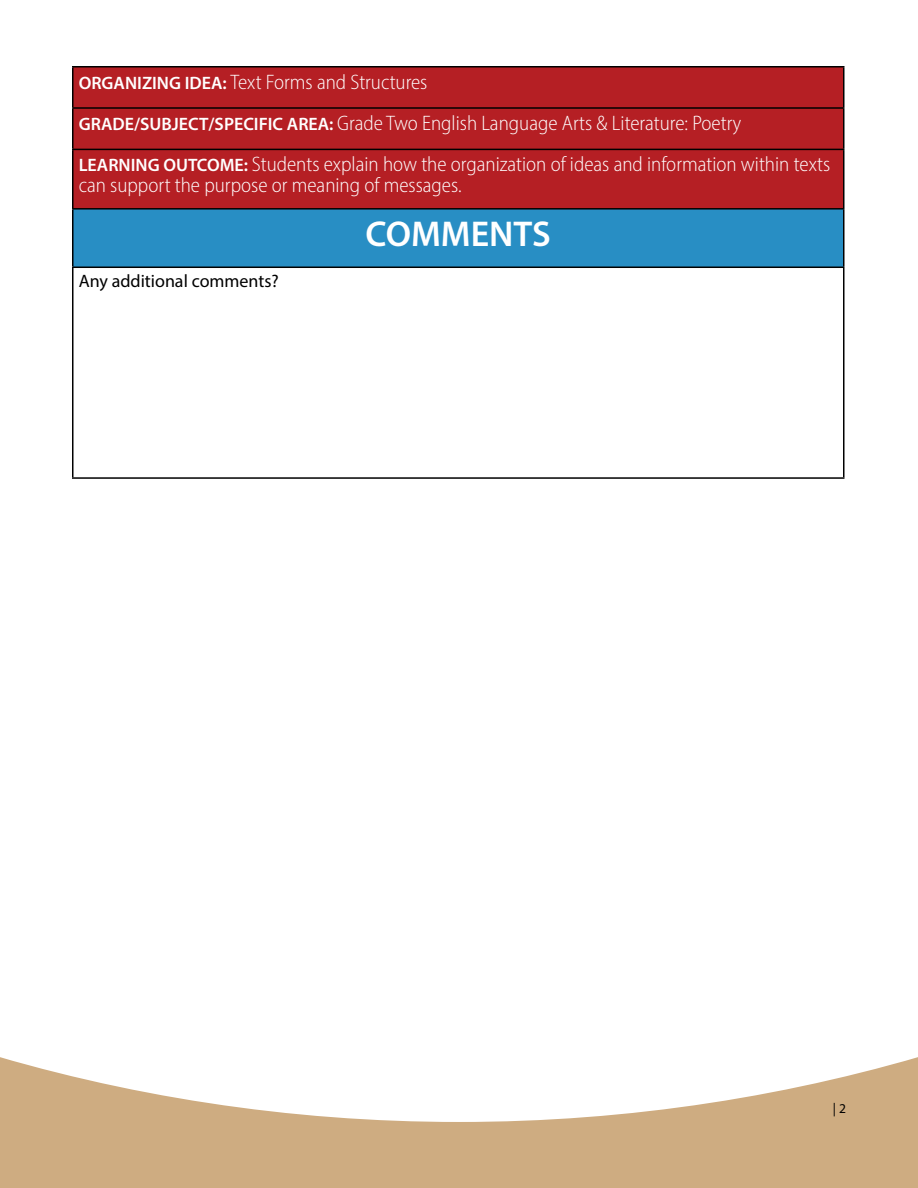
<style>
.page{position:relative;width:918px;height:1188px;background:#fff}
.page>*{position:absolute;margin:0;border:0;box-sizing:border-box;transform-origin:0 0}
.t1{font:600 36px "Myriad Pro";color:#fff}
.t2{font:300 semi-condensed 21px/41.2px "Myriad Pro";color:#fff}
.t3{font:18px "Myriad Pro";color:#000}
.t4{font:13.5px "Myriad Pro";color:#000}
.s1{font-weight:600;font-stretch:normal;font-size:18px}
</style>
<div class="page">
<svg style="left:0;top:1057px;width:918px;height:131px;fill:#ceac81"></svg>
<div style="left:74px;top:68px;width:769px;height:140px;background:#b51f24"></div>
<div style="left:73px;top:209px;width:771px;height:58px;background:#288ec4"></div>
<hr style="left:72px;top:66px;width:772px;height:2px;background:#000">
<hr style="left:72px;top:68px;width:2px;height:39px;background:#000">
<hr style="left:843px;top:68px;width:1px;height:39px;background:#000">
<hr style="left:72px;top:107px;width:772px;height:2px;background:#000">
<hr style="left:72px;top:109px;width:2px;height:40px;background:#000">
<hr style="left:843px;top:109px;width:1px;height:40px;background:#000">
<hr style="left:72px;top:150px;width:2px;height:58px;background:#000">
<hr style="left:843px;top:150px;width:1px;height:58px;background:#000">
<hr style="left:72px;top:210px;width:2px;height:57px;background:#000">
<hr style="left:843px;top:210px;width:1px;height:57px;background:#000">
<hr style="left:72px;top:267px;width:772px;height:1px;background:#000">
<hr style="left:72px;top:268px;width:2px;height:209px;background:#000">
<hr style="left:843px;top:268px;width:1px;height:209px;background:#000">
<hr style="left:72px;top:477px;width:772px;height:2px;background:#000">
<hr style="left:72px;top:149px;width:772px;height:1px;background:#000">
<hr style="left:72px;top:208px;width:772px;height:2px;background:#000">
<p class="t2" style="left:79px;top:61px;width:753px"><span class="s1">ORGANIZING IDEA:</span> Text Forms and Structures<br><span class="s1">GRADE/SUBJECT/SPECIFIC AREA:</span> Grade Two English Language Arts &amp; Literature: Poetry<br><span class="s1">LEARNING OUTCOME:</span> Students explain how the organization of ideas and information within texts</p>
<p class="t2" style="left:79px;top:164px;width:384px">can support the purpose or meaning of messages.</p>
<h1 class="t1" style="left:366px;top:211px;width:187px">COMMENTS</h1>
<p class="t3" style="left:79px;top:270px;width:202px">Any additional comments?</p>
<p class="t4" style="left:833px;top:1100px;width:15px">| 2</p>
</div>
